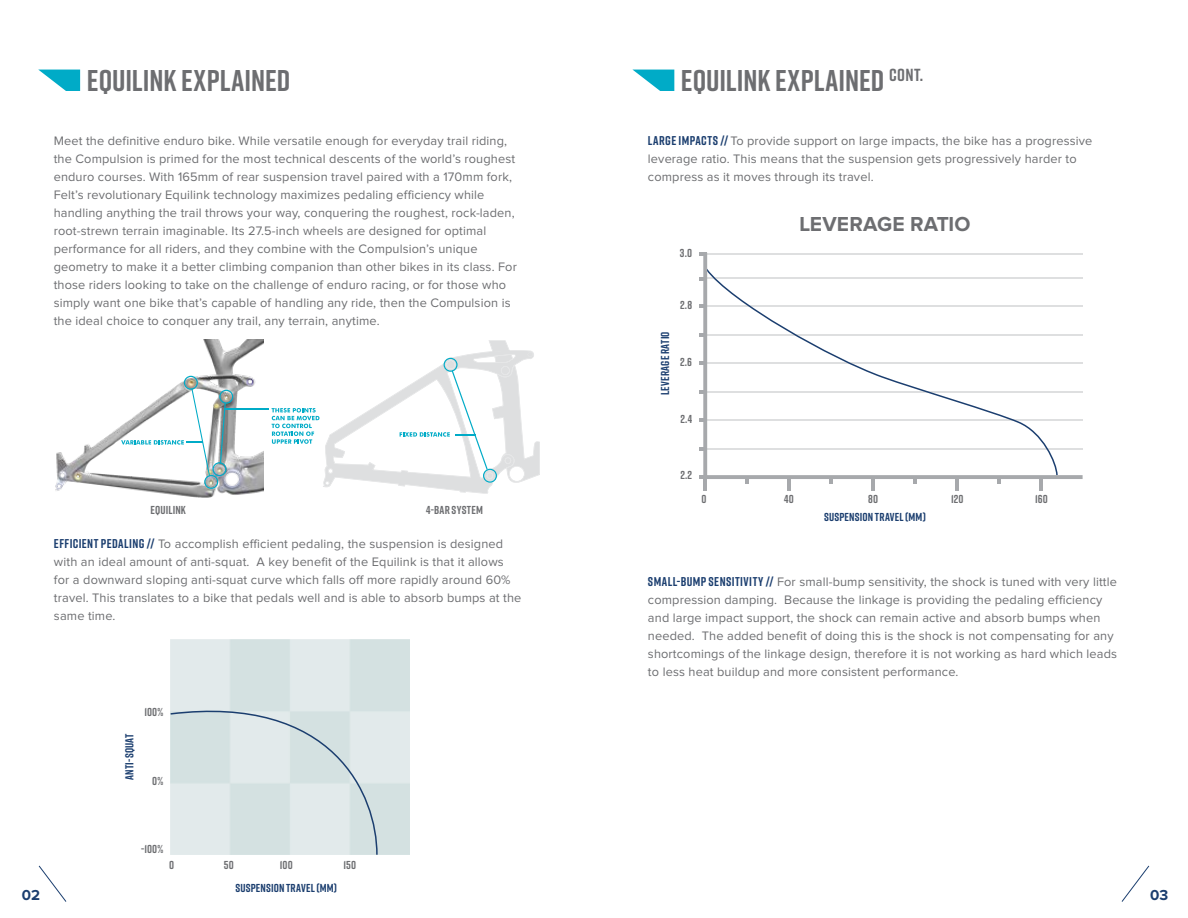
<style>
.page{position:relative;width:1188px;height:918px;background:#fff}
.page>*{position:absolute;margin:0;border:0;box-sizing:border-box;transform-origin:0 0}
.t1{font:700 30px "Rift";color:#6d6e71}
.t2{font:700 21px "Proxima Nova";color:#6d6e71}
.t3{font:700 15px "Proxima Nova";color:#1b3e6f}
.t4{font:12.75px/18px "Proxima Nova";letter-spacing:.01em;color:#6d6e71}
.t5{font:700 11.55px "Rift";letter-spacing:.01em;color:#6d6e71}
.t6{font:700 11.55px "Rift";letter-spacing:.015em;color:#1b3e6f}
.s1{font-family:"Rift";font-weight:700;color:#1b3e6f}
</style>
<div class="page">
<svg style="left:1121px;top:865px;width:29px;height:37px"></svg>
<svg style="left:38px;top:865px;width:29px;height:37px"></svg>
<img style="left:55px;top:339px;width:209px;height:159px">
<svg style="left:272px;top:340px;width:268px;height:154px"></svg>
<svg style="left:121px;top:376px;width:112px;height:113px"></svg>
<hr style="left:225px;top:408px;width:43px;height:1px;background:#00abc7">
<svg style="left:745px;top:479px;width:4px;height:4px"></svg>
<svg style="left:829px;top:479px;width:4px;height:4px"></svg>
<svg style="left:914px;top:479px;width:3px;height:4px"></svg>
<svg style="left:998px;top:479px;width:3px;height:4px"></svg>
<hr style="left:703px;top:476px;width:4px;height:15px;background:#a7a9ac">
<hr style="left:787px;top:476px;width:4px;height:15px;background:#a7a9ac">
<hr style="left:872px;top:476px;width:3px;height:15px;background:#a7a9ac">
<hr style="left:1040px;top:476px;width:3px;height:15px;background:#a7a9ac">
<hr style="left:956px;top:476px;width:3px;height:15px;background:#a7a9ac">
<svg style="left:700px;top:447px;width:3px;height:4px"></svg>
<svg style="left:700px;top:390px;width:3px;height:4px"></svg>
<svg style="left:700px;top:333px;width:3px;height:4px"></svg>
<svg style="left:39px;top:70px;width:41px;height:21px"></svg>
<svg style="left:633px;top:70px;width:41px;height:21px"></svg>
<svg style="left:170px;top:694px;width:208px;height:161px;background:#d9e3e4"></svg>
<svg style="left:703px;top:253px;width:380px;height:226px"></svg>
<h1 class="t1" style="left:87px;top:59px;width:205px">EQUILINK EXPLAINED</h1>
<p class="t4" style="left:54px;top:132px;width:465px">Meet the definitive enduro bike. While versatile enough for everyday trail riding, the Compulsion is primed for the most technical descents of the world’s roughest enduro courses. With 165mm of rear suspension travel paired with a 170mm fork, Felt’s revolutionary Equilink technology maximizes pedaling efficiency while handling anything the trail throws your way, conquering the roughest, rock-laden, root-strewn terrain imaginable. Its 27.5-inch wheels are designed for optimal performance for all riders, and they combine with the Compulsion’s unique geometry to make it a better climbing companion than other bikes in its class. For those riders looking to take on the challenge of enduro racing, or for those who simply want one bike that’s capable of handling any ride, then the Compulsion is the ideal choice to conquer any trail, any terrain, anytime.</p>
<p class="t5" style="left:150px;top:501px;width:37px">EQUILINK</p>
<p class="t5" style="left:426px;top:501px;width:58px">4-BAR SYSTEM</p>
<p class="t4" style="left:54px;top:535px;width:469px"><span class="s1">EFFICIENT PEDALING //</span> To accomplish efficient pedaling, the suspension is designed with an ideal amount of anti-squat. A key benefit of the Equilink is that it allows for a downward sloping anti-squat curve which falls off more rapidly around 60% travel. This translates to a bike that pedals well and is able to absorb bumps at the same time.</p>
<p class="t6" style="left:121px;top:780px;width:48px;rotate:-90deg">ANTI-SQUAT</p>
<p class="t5" style="left:144px;top:704px;width:21px">100%</p>
<p class="t5" style="left:152px;top:772px;width:13px">0%</p>
<p class="t5" style="left:141px;top:841px;width:24px">-100%</p>
<p class="t5" style="left:169px;top:856px;width:7px">0</p>
<p class="t5" style="left:224px;top:856px;width:11px">50</p>
<p class="t5" style="left:280px;top:856px;width:14px">100</p>
<p class="t5" style="left:344px;top:856px;width:14px">150</p>
<h1 class="t1" style="left:681px;top:59px;width:244px">EQUILINK EXPLAINED <sup>CONT.</sup></h1>
<p class="t4" style="left:648px;top:132px;width:446px"><span class="s1">LARGE IMPACTS //</span> To provide support on large impacts, the bike has a progressive leverage ratio. This means that the suspension gets progressively harder to compress as it moves through its travel.</p>
<p class="t5" style="left:680px;top:244px;width:14px">3.0</p>
<p class="t6" style="left:657px;top:395px;width:66px;rotate:-90deg">LEVERAGE RATIO</p>
<p class="t5" style="left:680px;top:297px;width:13px">2.8</p>
<p class="t5" style="left:680px;top:353px;width:14px">2.6</p>
<p class="t5" style="left:680px;top:410px;width:13px">2.4</p>
<h2 class="t2" style="left:800px;top:212px;width:172px">LEVERAGE RATIO</h2>
<p class="t5" style="left:680px;top:466px;width:13px">2.2</p>
<p class="t5" style="left:702px;top:490px;width:7px">0</p>
<p class="t5" style="left:784px;top:490px;width:11px">40</p>
<p class="t5" style="left:868px;top:490px;width:11px">80</p>
<p class="t5" style="left:951px;top:490px;width:14px">120</p>
<p class="t5" style="left:1035px;top:490px;width:14px">160</p>
<p class="t6" style="left:824px;top:508px;width:103px">SUSPENSION TRAVEL (MM)</p>
<p class="t4" style="left:648px;top:573px;width:471px"><span class="s1">SMALL-BUMP SENSITIVITY //</span> For small-bump sensitivity, the shock is tuned with very little compression damping. Because the linkage is providing the pedaling efficiency and large impact support, the shock can remain active and absorb bumps when needed. The added benefit of doing this is the shock is not compensating for any shortcomings of the linkage design, therefore it is not working as hard which leads to less heat buildup and more consistent performance.</p>
<p class="t6" style="left:235px;top:880px;width:103px">SUSPENSION TRAVEL (MM)</p>
<p class="t3" style="left:22px;top:886px;width:20px">02</p>
<p class="t3" style="left:1150px;top:886px;width:20px">03</p>
</div>
